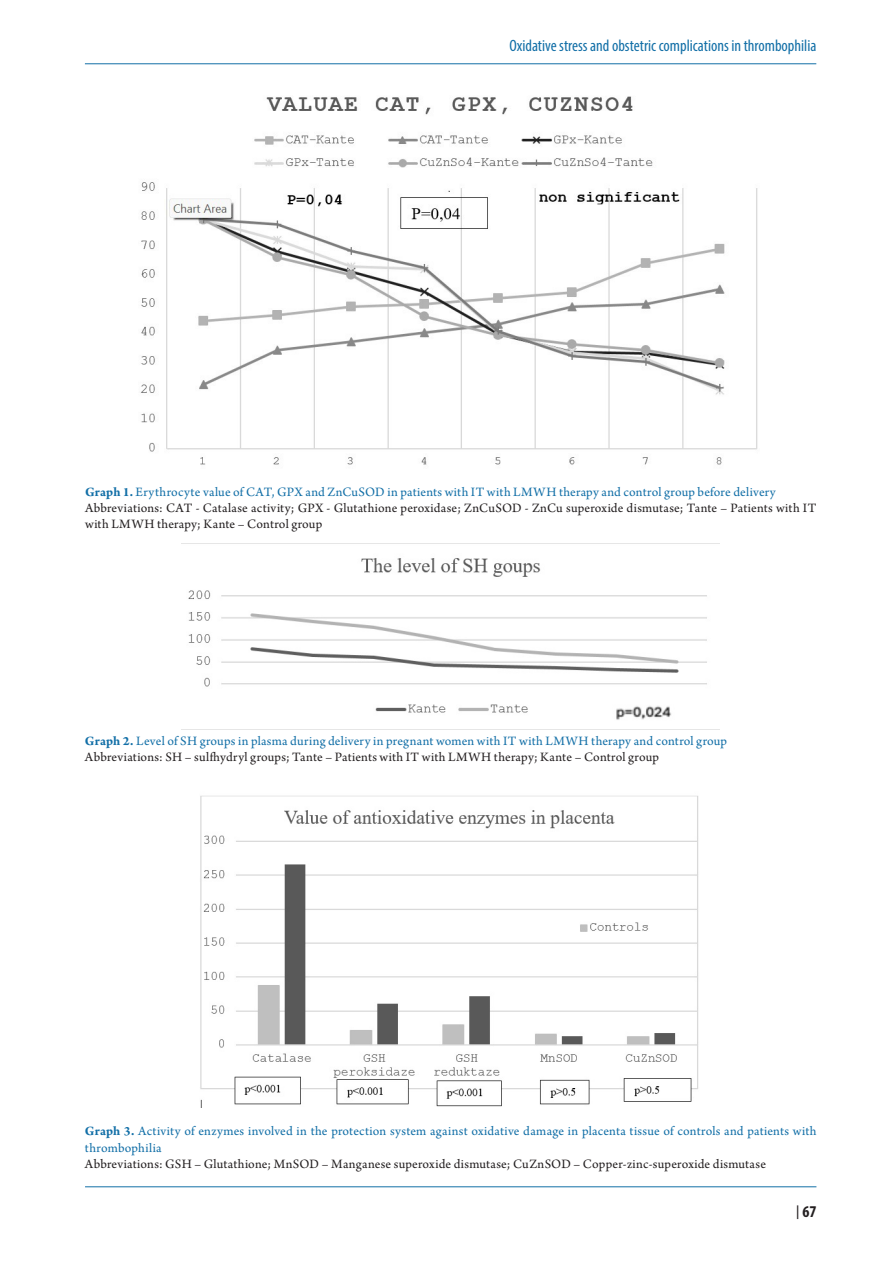
<style>
.page{position:relative;width:893px;height:1263px;background:#fff}
.page>*{position:absolute;margin:0;border:0;box-sizing:border-box;transform-origin:0 0}
.heder{font:condensed 16.5px "Myriad Pro";color:#126fa7}
.t1{font:700 condensed 16.5px "Myriad Pro";color:#231f20}
.tabela{font:13.5px/16.2px "Arno Pro";letter-spacing:.015em;color:#231f20}
.potpis_slike{font:13.5px/16.2px "Arno Pro";letter-spacing:.015em;color:#126fa7}
.s1{font-weight:700}
.s2{font-family:"PT Sans";font-weight:400;font-stretch:normal}
</style>
<div class="page">
<hr style="left:85px;top:1186px;width:731px;height:1px;background:#126fa7">
<hr style="left:85px;top:63px;width:731px;height:1px;background:#126fa7">
<img style="left:141px;top:96px;width:617px;height:369px">
<img style="left:182px;top:543px;width:538px;height:177px">
<img style="left:200px;top:795px;width:499px;height:313px">
<p class="heder" style="left:509px;top:35px;width:308px">Oxidative stress and obstetric complications in thrombophilia</p>
<p class="potpis_slike" style="left:85px;top:484px;width:692px"><span class="s1">Graph 1.</span> Erythrocyte value of CAT, GPX and ZnCuSOD in patients with IT with LMWH therapy and control group before delivery</p>
<p class="tabela" style="left:85px;top:500px;width:733px">Abbreviations: CAT - Catalase activity; GPX - Glutathione peroxidase; ZnCuSOD - ZnCu superoxide dismutase; Tante – Patients with IT with LMWH therapy; Kante – Control group</p>
<p class="potpis_slike" style="left:85px;top:733px;width:644px"><span class="s1">Graph 2.</span> Level of SH groups in plasma during delivery in pregnant women with IT with LMWH therapy and control group</p>
<p class="tabela" style="left:85px;top:749px;width:576px">Abbreviations: SH – sulfhydryl groups; Tante – Patients with IT with LMWH therapy; Kante – Control group</p>
<p class="potpis_slike" style="left:85px;top:1124px;width:733px"><span class="s1">Graph 3.</span> Activity of enzymes involved in the protection system against oxidative damage in placenta tissue of controls and patients with thrombophilia</p>
<p class="tabela" style="left:85px;top:1156px;width:683px">Abbreviations: GSH – Glutathione; MnSOD – Manganese superoxide dismutase; CuZnSOD – Copper-zinc-superoxide dismutase</p>
<p class="t1" style="left:796px;top:1201px;width:22px"><span class="s2">|</span> 67</p>
</div>
